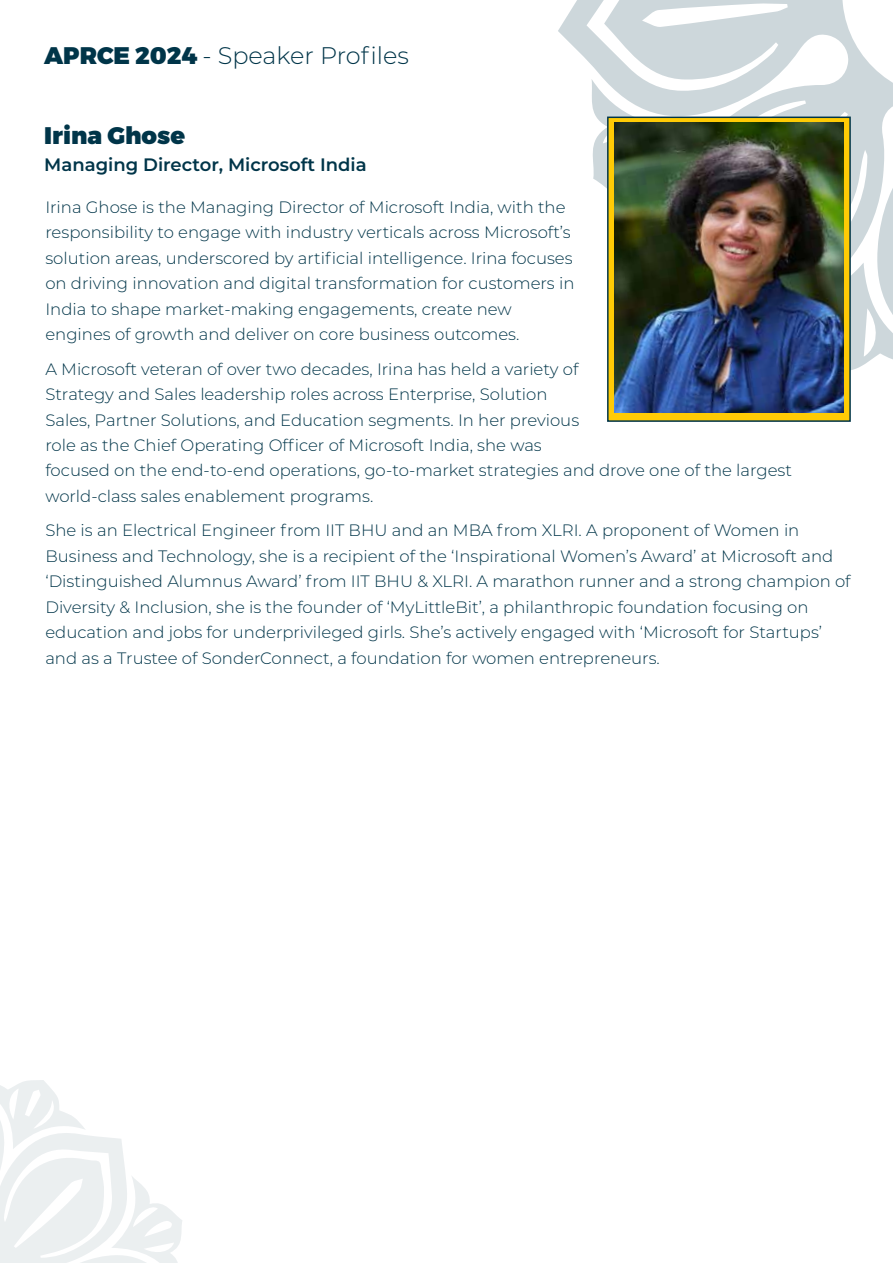
<style>
.page{position:relative;width:893px;height:1263px;background:#fff}
.page>*{position:absolute;margin:0;border:0;box-sizing:border-box;transform-origin:0 0}
.t1{font:300 24px "Montserrat";color:#003549}
.t2{font:900 24px "Montserrat";color:#003549}
.t3{font:600 18px "Montserrat";color:#003549}
.t4{font:300 16.5px/25.5px "Montserrat";color:#003549}
.s1{font-weight:900}
</style>
<div class="page">
<svg style="left:558px;top:0;width:335px;height:263px;fill:#cdd7db"></svg>
<svg style="left:585px;top:79px;width:113px;height:161px"></svg>
<svg style="left:851px;top:263px;width:42px;height:107px"></svg>
<svg style="left:0;top:1080px;width:182px;height:183px"></svg>
<svg style="left:607px;top:117px;width:244px;height:305px;background:#baa118"></svg>
<img style="left:615px;top:123px;width:228px;height:290px">
<h1 class="t1" style="left:44px;top:39px;width:366px"><span class="s1">APRCE 2024</span> - Speaker Profiles</h1>
<h1 class="t2" style="left:44px;top:120px;width:142px">Irina Ghose</h1>
<p class="t3" style="left:44px;top:152px;width:324px">Managing Director, Microsoft India</p>
<p class="t4" style="left:45px;top:193px;width:531px">Irina Ghose is the Managing Director of Microsoft India, with the responsibility to engage with industry verticals across Microsoft’s solution areas, underscored by artificial intelligence. Irina focuses on driving innovation and digital transformation for customers in India to shape market-making engagements, create new engines of growth and deliver on core business outcomes.</p>
<p class="t4" style="left:45px;top:355px;width:748px">A Microsoft veteran of over two decades, Irina has held a variety of<br>Strategy and Sales leadership roles across Enterprise, Solution<br>Sales, Partner Solutions, and Education segments. In her previous<br>role as the Chief Operating Officer of Microsoft India, she was<br>focused on the end-to-end operations, go-to-market strategies and drove one of the largest world-class sales enablement programs.</p>
<p class="t4" style="left:45px;top:517px;width:807px">She is an Electrical Engineer from IIT BHU and an MBA from XLRI. A proponent of Women in Business and Technology, she is a recipient of the ‘Inspirational Women’s Award’ at Microsoft and ‘Distinguished Alumnus Award’ from IIT BHU &amp; XLRI. A marathon runner and a strong champion of Diversity &amp; Inclusion, she is the founder of ‘MyLittleBit’, a philanthropic foundation focusing on education and jobs for underprivileged girls. She’s actively engaged with ‘Microsoft for Startups’ and as a Trustee of SonderConnect, a foundation for women entrepreneurs.</p>
</div>
